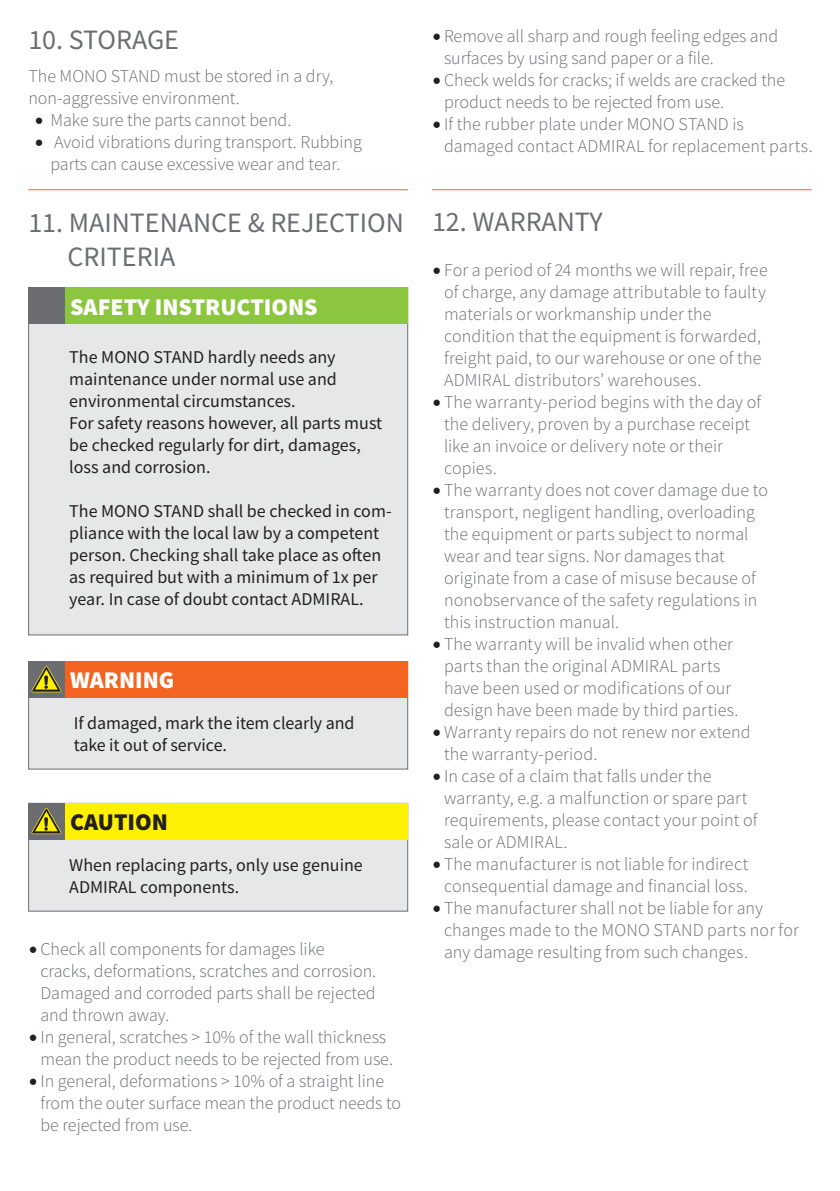
<style>
.page{position:relative;width:840px;height:1191px;background:#fff}
.page>*{position:absolute;margin:0;border:0;box-sizing:border-box;transform-origin:0 0}
.t1{font:28px/33.6px "Source Sans Pro";color:#6c6d70}
.t2{font:900 24px "Source Sans Pro";color:#fff}
.t3{font:900 24px "Source Sans Pro";color:#231f20}
.t4{font:300 18px/22px "Source Sans Pro";color:#6c6d70}
.t5{font:18px/22px "Source Sans Pro";color:#231f20}
.s1{font-family:"Minion Pro";font-weight:400;font-size:24px;color:#231f20}
</style>
<div class="page">
<div style="left:28px;top:287px;width:380px;height:348px;background:#e6e7e9;border:1px solid #6c6d70"></div>
<div style="left:57px;top:287px;width:351px;height:36px;background:#8bc63e"></div>
<div style="left:28px;top:287px;width:36px;height:36px;background:#6c6d70"></div>
<div style="left:28px;top:803px;width:380px;height:108px;background:#e6e7e9"></div>
<div style="left:57px;top:803px;width:351px;height:36px;background:#fff101"></div>
<div style="left:28px;top:803px;width:36px;height:36px;background:#6c6d70"></div>
<svg style="left:31px;top:808px;width:30px;height:26px"></svg>
<div style="left:44px;top:817px;width:4px;height:10px;border:1px solid #231f20"></div>
<hr style="left:28px;top:189px;width:380px;height:1px;background:#f06422">
<hr style="left:432px;top:189px;width:379px;height:1px;background:#f06422">
<div style="left:28px;top:661px;width:380px;height:108px;background:#e6e7e9"></div>
<div style="left:57px;top:661px;width:351px;height:36px;background:#f36421"></div>
<div style="left:28px;top:661px;width:36px;height:36px;background:#6c6d70"></div>
<svg style="left:31px;top:666px;width:30px;height:26px"></svg>
<div style="left:44px;top:675px;width:4px;height:10px;border:1px solid #231f20"></div>
<h1 class="t1" style="left:28px;top:23px;width:152px">10. STORAGE</h1>
<p class="t4" style="left:28px;top:65px;width:306px">The MONO STAND must be stored in a dry, non-aggressive environment.</p>
<p class="t4" style="left:34px;top:109px;width:258px"><span class="s1">•</span> Make sure the parts cannot bend.</p>
<p class="t4" style="left:34px;top:131px;width:329px;text-align:center"><span class="s1">•</span> Avoid vibrations during transport. Rubbing parts can cause excessive wear and tear.</p>
<p class="t4" style="left:444px;top:25px;width:335px;text-indent:-12px"><span class="s1">•</span> Remove all sharp and rough feeling edges and surfaces by using sand paper or a file.</p>
<p class="t4" style="left:444px;top:69px;width:342px;text-indent:-12px"><span class="s1">•</span> Check welds for cracks; if welds are cracked the product needs to be rejected from use.</p>
<p class="t4" style="left:444px;top:113px;width:370px;text-indent:-12px"><span class="s1">•</span>If the rubber plate under MONO STAND is damaged contact ADMIRAL for replacement parts.</p>
<h1 class="t1" style="left:68px;top:206px;width:536px;text-indent:-39px">11. MAINTENANCE &amp; REJECTION 12. WARRANTY<br>CRITERIA</h1>
<h2 class="t2" style="left:70px;top:290px;width:249px">SAFETY INSTRUCTIONS</h2>
<p class="t5" style="left:69px;top:346px;width:314px">The MONO STAND hardly needs any maintenance under normal use and environmental circumstances.<br>For safety reasons however, all parts must be checked regularly for dirt, damages, loss and corrosion.</p>
<p class="t5" style="left:69px;top:500px;width:324px">The MONO STAND shall be checked in com&shy;pliance with the local law by a competent person. Checking shall take place as often as required but with a minimum of 1x per year. In case of doubt contact ADMIRAL.</p>
<p class="t4" style="left:444px;top:259px;width:325px;text-indent:-12px"><span class="s1">•</span> For a period of 24 months we will repair, free of charge, any damage attributable to faulty materials or workmanship under the condition that the equipment is forwarded, freight paid, to our warehouse or one of the ADMIRAL distributors’ warehouses.</p>
<p class="t4" style="left:444px;top:391px;width:318px;text-indent:-12px"><span class="s1">•</span> The warranty-period begins with the day of the delivery, proven by a purchase receipt like an invoice or delivery note or their copies.</p>
<p class="t4" style="left:444px;top:479px;width:325px;text-indent:-12px"><span class="s1">•</span> The warranty does not cover damage due to transport, negligent handling, overloading the equipment or parts subject to normal wear and tear signs. Nor damages that originate from a case of misuse because of nonobservance of the safety regulations in this instruction manual.</p>
<p class="t4" style="left:444px;top:633px;width:296px;text-indent:-12px"><span class="s1">•</span> The warranty will be invalid when other parts than the original ADMIRAL parts have been used or modifications of our design have been made by third parties.</p>
<p class="t4" style="left:444px;top:721px;width:308px;text-indent:-12px"><span class="s1">•</span>Warranty repairs do not renew nor extend the warranty-period.</p>
<p class="t4" style="left:444px;top:765px;width:315px;text-indent:-12px"><span class="s1">•</span>In case of a claim that falls under the warranty, e.g. a malfunction or spare part requirements, please contact your point of sale or ADMIRAL.</p>
<p class="t4" style="left:432px;top:853px;width:317px;text-align:right"><span class="s1">•</span> The manufacturer is not liable for indirect consequential damage and financial loss.</p>
<p class="t4" style="left:444px;top:897px;width:356px;text-indent:-12px"><span class="s1">•</span> The manufacturer shall not be liable for any changes made to the MONO STAND parts nor for any damage resulting from such changes.</p>
<h2 class="t2" style="left:70px;top:663px;width:106px">WARNING</h2>
<p class="t5" style="left:74px;top:712px;width:282px">If damaged, mark the item clearly and take it out of service.</p>
<h2 class="t3" style="left:70px;top:805px;width:99px">CAUTION</h2>
<p class="t5" style="left:69px;top:853px;width:295px">When replacing parts, only use genuine<br>ADMIRAL components.</p>
<p class="t4" style="left:40px;top:938px;width:337px;text-indent:-12px"><span class="s1">•</span> Check all components for damages like cracks, deformations, scratches and corrosion.<br>Damaged and corroded parts shall be rejected and thrown away.</p>
<p class="t4" style="left:40px;top:1026px;width:354px;text-indent:-12px"><span class="s1">•</span>In general, scratches &gt; 10% of the wall thickness mean the product needs to be rejected from use.</p>
<p class="t4" style="left:40px;top:1070px;width:362px;text-indent:-12px"><span class="s1">•</span>In general, deformations &gt; 10% of a straight line from the outer surface mean the product needs to be rejected from use.</p>
</div>
